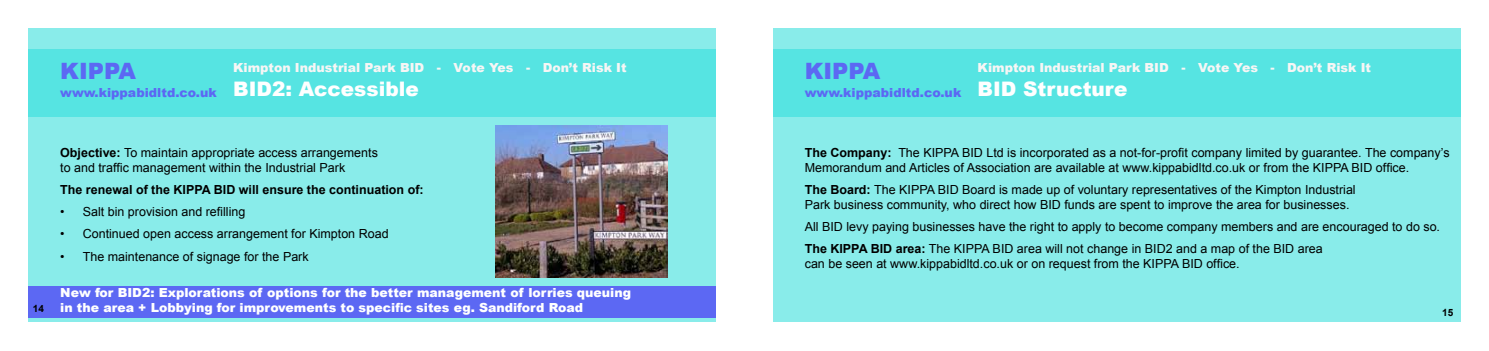
<style>
.page{position:relative;width:1489px;height:351px;background:#fff}
.page>*{position:absolute;margin:0;border:0;box-sizing:border-box;transform-origin:0 0}
.t1{font:900 22.5px "Arial";color:#5c68f3}
.t2{font:900 20px "Arial";color:#fff}
.t3{font:12.5px/15px "Arial";color:#000}
.t4{font:900 12.5px/15px "Arial";color:#fff}
.t5{font:900 12.5px "Arial";color:#f7f6f5}
.t6{font:700 12.5px "Arial";color:#000}
.t7{font:900 12.5px "Arial";color:#5c68f3}
.t8{font:700 10px "Arial";color:#000}
.s1{font-weight:700}
</style>
<div class="page">
<div style="left:772px;top:28px;width:688px;height:293px;background:#89ecea"></div>
<div style="left:772px;top:49px;width:688px;height:68px;background:#56e4e2"></div>
<div style="left:28px;top:28px;width:688px;height:293px;background:#89ecea"></div>
<div style="left:28px;top:49px;width:688px;height:68px;background:#56e4e2"></div>
<div style="left:28px;top:286px;width:688px;height:32px;background:#5c68f3"></div>
<img style="left:495px;top:126px;width:173px;height:152px">
<h1 class="t1" style="left:60px;top:55px;width:77px">KIPPA</h1>
<p class="t7" style="left:60px;top:83px;width:158px">www.kippabidltd.co.uk</p>
<p class="t5" style="left:233px;top:59px;width:395px">Kimpton Industrial Park BID - Vote Yes - Don’t Risk It</p>
<h2 class="t2" style="left:233px;top:74px;width:187px">BID2: Accessible</h2>
<p class="t8" style="left:33px;top:302px;width:13px">14</p>
<p class="t3" style="left:60px;top:145px;width:319px"><span class="s1">Objective:</span> To maintain appropriate access arrangements to and traffic management within the Industrial Park</p>
<p class="t6" style="left:60px;top:181px;width:365px">The renewal of the KIPPA BID will ensure the continuation of:</p>
<p class="t3" style="left:60px;top:204px;width:187px">• Salt bin provision and refilling</p>
<p class="t3" style="left:60px;top:227px;width:330px">• Continued open access arrangement for Kimpton Road</p>
<p class="t3" style="left:60px;top:249px;width:250px">• The maintenance of signage for the Park</p>
<p class="t4" style="left:60px;top:285px;width:572px">New for BID2: Explorations of options for the better management of lorries queuing in the area + Lobbying for improvements to specific sites eg. Sandiford Road</p>
<h1 class="t1" style="left:804px;top:55px;width:77px">KIPPA</h1>
<p class="t7" style="left:804px;top:83px;width:158px">www.kippabidltd.co.uk</p>
<p class="t5" style="left:977px;top:59px;width:395px">Kimpton Industrial Park BID - Vote Yes - Don’t Risk It</p>
<h2 class="t2" style="left:977px;top:74px;width:151px">BID Structure</h2>
<p class="t3" style="left:804px;top:145px;width:646px"><span class="s1">The Company:</span> The KIPPA BID Ltd is incorporated as a not-for-profit company limited by guarantee. The company’s<br>Memorandum and Articles of Association are available at www.kippabidltd.co.uk or from the KIPPA BID office.</p>
<p class="t3" style="left:804px;top:182px;width:552px"><span class="s1">The Board:</span> The KIPPA BID Board is made up of voluntary representatives of the Kimpton Industrial<br>Park business community, who direct how BID funds are spent to improve the area for businesses.</p>
<p class="t3" style="left:804px;top:216px;width:637px;line-height:22.1px">All BID levy paying businesses have the right to apply to become company members and are encouraged to do so.<br><span class="s1">The KIPPA BID area:</span> The KIPPA BID area will not change in BID2 and a map of the BID area</p>
<p class="t3" style="left:804px;top:257px;width:436px">can be seen at www.kippabidltd.co.uk or on request from the KIPPA BID office.</p>
<p class="t8" style="left:1441px;top:305px;width:13px">15</p>
</div>
